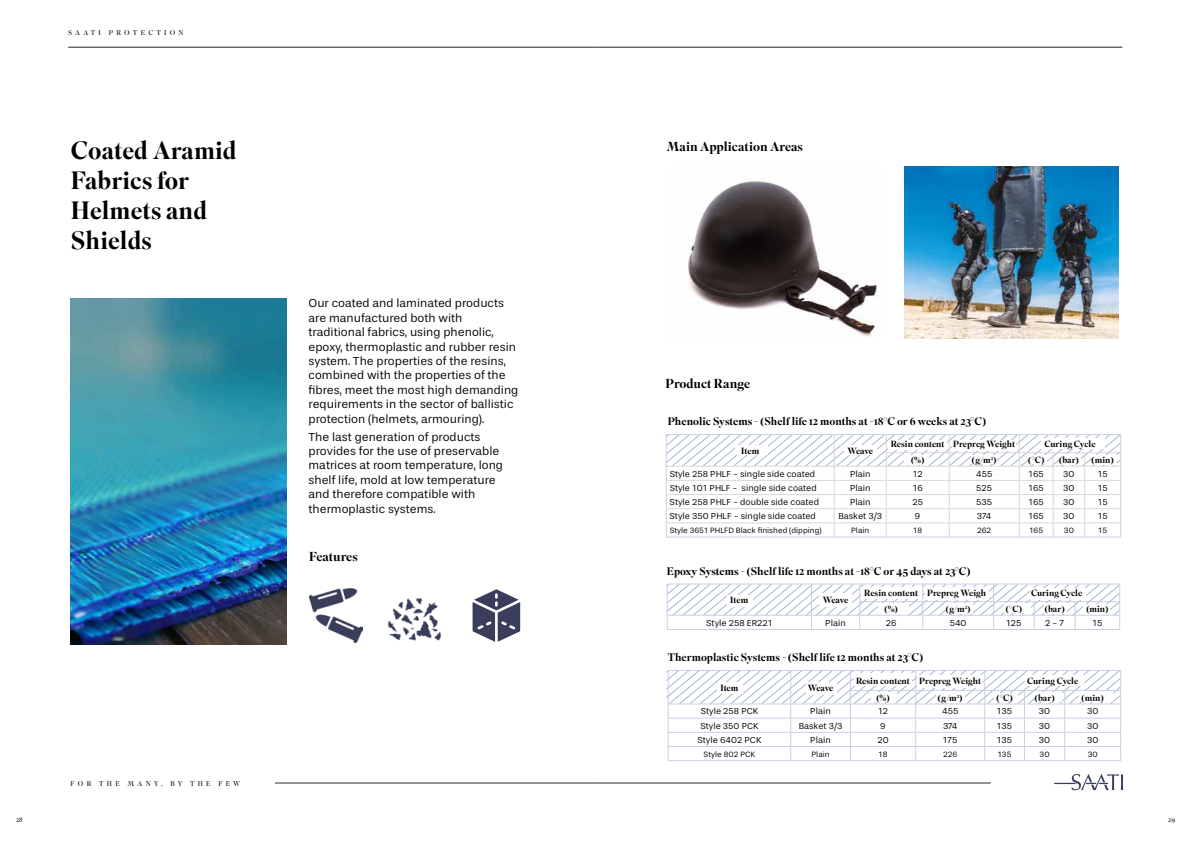
<style>
.page{position:relative;width:1191px;height:842px;background:#fff}
.page>*{position:absolute;margin:0;border:0;box-sizing:border-box;transform-origin:0 0}
.t1{font:500 25px/30px "Superior Title";color:#000}
.t2{font:500 13px "Superior Title";color:#000}
.t3{font:12px/14.4px "Stevie Sans";color:#000}
.t4{font:500 11px "Superior Title";color:#000}
.t5{font:9px "Stevie Sans";color:#000}
.t6{font:500 9px "Superior Title";color:#000}
.t7{font:8px "Stevie Sans";color:#000}
.t8{font:7px "Superior Title";letter-spacing:.465em;color:#282827}
.s1{color:#fff}
</style>
<div class="page">
<img style="left:309px;top:588px;width:53px;height:54px">
<img style="left:387px;top:598px;width:55px;height:43px">
<img style="left:904px;top:166px;width:214px;height:173px">
<img style="left:688px;top:181px;width:190px;height:156px">
<hr style="left:666px;top:434px;width:168px;height:1px;background:#cad0e4">
<hr style="left:834px;top:434px;width:52px;height:1px;background:#cad0e4">
<hr style="left:886px;top:434px;width:63px;height:1px;background:#cad0e4">
<hr style="left:949px;top:434px;width:70px;height:1px;background:#cad0e4">
<hr style="left:1019px;top:434px;width:34px;height:1px;background:#cad0e4">
<hr style="left:1053px;top:434px;width:31px;height:1px;background:#cad0e4">
<hr style="left:1084px;top:434px;width:37px;height:1px;background:#cad0e4">
<svg style="left:666px;top:435px;width:455px;height:102px"></svg>
<hr style="left:666px;top:537px;width:168px;height:1px;background:#cad0e4">
<hr style="left:834px;top:537px;width:52px;height:1px;background:#cad0e4">
<hr style="left:886px;top:537px;width:63px;height:1px;background:#cad0e4">
<hr style="left:949px;top:537px;width:70px;height:1px;background:#cad0e4">
<hr style="left:1019px;top:537px;width:34px;height:1px;background:#cad0e4">
<hr style="left:1053px;top:537px;width:31px;height:1px;background:#cad0e4">
<hr style="left:1084px;top:537px;width:37px;height:1px;background:#cad0e4">
<svg style="left:666px;top:670px;width:455px;height:90px"></svg>
<hr style="left:668px;top:760px;width:123px;height:1px;background:#cad0e4">
<hr style="left:791px;top:760px;width:59px;height:1px;background:#cad0e4">
<hr style="left:850px;top:760px;width:65px;height:1px;background:#cad0e4">
<hr style="left:915px;top:760px;width:69px;height:1px;background:#cad0e4">
<hr style="left:984px;top:760px;width:40px;height:1px;background:#cad0e4">
<hr style="left:1024px;top:760px;width:40px;height:1px;background:#cad0e4">
<hr style="left:1064px;top:760px;width:57px;height:1px;background:#cad0e4">
<svg style="left:666px;top:584px;width:454px;height:45px"></svg>
<hr style="left:667px;top:629px;width:144px;height:1px;background:#cad0e4">
<hr style="left:811px;top:629px;width:48px;height:1px;background:#cad0e4">
<hr style="left:859px;top:629px;width:63px;height:1px;background:#cad0e4">
<hr style="left:922px;top:629px;width:71px;height:1px;background:#cad0e4">
<hr style="left:993px;top:629px;width:41px;height:1px;background:#cad0e4">
<hr style="left:1034px;top:629px;width:41px;height:1px;background:#cad0e4">
<hr style="left:1075px;top:629px;width:45px;height:1px;background:#cad0e4">
<img style="left:71px;top:298px;width:215px;height:347px">
<svg style="left:472px;top:589px;width:48px;height:53px"></svg>
<hr style="left:595px;top:47px;width:527px;height:1px;background:#282827">
<hr style="left:68px;top:47px;width:527px;height:1px;background:#282827">
<hr style="left:595px;top:783px;width:396px;height:1px;background:#282827">
<hr style="left:275px;top:783px;width:320px;height:1px;background:#282827">
<svg style="left:1054px;top:774px;width:69px;height:16px"></svg>
<p class="t8" style="left:68px;top:28px;width:117px">SAATI PROTECTION</p>
<h1 class="t1" style="left:71px;top:136px;width:167px">Coated Aramid<br>Fabrics for<br>Helmets and<br>Shields</h1>
<p class="t3" style="left:308px;top:296px;width:211px">Our coated and laminated products are manufactured both with traditional fabrics, using phenolic, epoxy, thermoplastic and rubber resin system. The properties of the resins, combined with the properties of the fibres, meet the most high demanding requirements in the sector of ballistic protection (helmets, armouring).</p>
<p class="t3" style="left:308px;top:429px;width:196px">The last generation of products provides for the use of preservable matrices at room temperature, long shelf life, mold at low temperature and therefore compatible with thermoplastic systems.</p>
<p class="t2" style="left:309px;top:548px;width:50px">Features</p>
<p class="t8" style="left:70px;top:779px;width:171px">FOR THE MANY, BY THE FEW</p>
<p class="t2" style="left:666px;top:139px;width:138px">Main Application Areas</p>
<p class="t2" style="left:665px;top:376px;width:86px">Product Range</p>
<p class="t4" style="left:668px;top:415px;width:320px">Phenolic Systems - (Shelf life 12 months at -18°C or 6 weeks at 23°C)</p>
<p class="t6" style="left:741px;top:445px;width:20px">Item</p>
<p class="t6" style="left:847px;top:445px;width:27px">Weave</p>
<p class="t6" style="left:890px;top:438px;width:126px">Resin content Prepreg Weight</p>
<p class="t6" style="left:1044px;top:438px;width:53px">Curing Cycle</p>
<p class="t6" style="left:911px;top:454px;width:15px">(%)</p>
<p class="t6" style="left:972px;top:454px;width:26px">(g/m<sup>2</sup>)</p>
<p class="t6" style="left:1028px;top:454px;width:17px">(°C)</p>
<p class="t6" style="left:1059px;top:454px;width:21px">(bar)</p>
<p class="t6" style="left:1091px;top:454px;width:24px">(min)</p>
<p class="t5" style="left:669px;top:468px;width:147px">Style 258 PHLF - single side coated</p>
<p class="t5" style="left:850px;top:468px;width:22px">Plain</p>
<p class="t5" style="left:912px;top:468px;width:11px">12</p>
<p class="t5" style="left:976px;top:468px;width:18px">455</p>
<p class="t5" style="left:1028px;top:468px;width:17px">165</p>
<p class="t5" style="left:1063px;top:468px;width:13px">30</p>
<p class="t5" style="left:1097px;top:468px;width:11px">15</p>
<p class="t5" style="left:669px;top:483px;width:149px">Style 101 PHLF - single side coated</p>
<p class="t5" style="left:850px;top:483px;width:22px">Plain</p>
<p class="t5" style="left:912px;top:483px;width:12px">16</p>
<p class="t5" style="left:976px;top:483px;width:17px">525</p>
<p class="t5" style="left:1028px;top:483px;width:17px">165</p>
<p class="t5" style="left:1063px;top:483px;width:13px">30</p>
<p class="t5" style="left:1097px;top:483px;width:11px">15</p>
<p class="t5" style="left:669px;top:497px;width:151px">Style 258 PHLF - double side coated</p>
<p class="t5" style="left:850px;top:497px;width:22px">Plain</p>
<p class="t5" style="left:912px;top:497px;width:12px">25</p>
<p class="t5" style="left:976px;top:497px;width:17px">535</p>
<p class="t5" style="left:1028px;top:497px;width:17px">165</p>
<p class="t5" style="left:1063px;top:497px;width:13px">30</p>
<p class="t5" style="left:1097px;top:497px;width:11px">15</p>
<p class="t5" style="left:669px;top:511px;width:148px">Style 350 PHLF - single side coated</p>
<p class="t5" style="left:838px;top:511px;width:45px">Basket 3/3</p>
<p class="t5" style="left:915px;top:511px;width:7px">9</p>
<p class="t5" style="left:977px;top:511px;width:16px">374</p>
<p class="t5" style="left:1028px;top:511px;width:17px">165</p>
<p class="t5" style="left:1063px;top:511px;width:13px">30</p>
<p class="t5" style="left:1097px;top:511px;width:11px">15</p>
<p class="t7" style="left:669px;top:526px;width:153px">Style 3651 PHLFD Black finished (dipping)</p>
<p class="t7" style="left:851px;top:526px;width:20px">Plain</p>
<p class="t7" style="left:913px;top:526px;width:10px">18</p>
<p class="t7" style="left:977px;top:526px;width:16px">262</p>
<p class="t7" style="left:1029px;top:526px;width:15px">165</p>
<p class="t7" style="left:1064px;top:526px;width:12px">30</p>
<p class="t7" style="left:1098px;top:526px;width:10px">15</p>
<p class="t4" style="left:667px;top:565px;width:305px">Epoxy Systems - (Shelf life 12 months at -18°C or 45 days at 23°C)</p>
<p class="t6" style="left:730px;top:594px;width:20px">Item</p>
<p class="t6" style="left:822px;top:594px;width:27px">Weave</p>
<p class="t6" style="left:864px;top:587px;width:126px">Resin content Prepreg Weigh<span class="s1">t</span></p>
<p class="t6" style="left:1031px;top:587px;width:53px">Curing Cycle</p>
<p class="t6" style="left:884px;top:603px;width:15px">(%)</p>
<p class="t6" style="left:946px;top:603px;width:26px">(g/m<sup>2</sup>)</p>
<p class="t6" style="left:1006px;top:603px;width:17px">(°C)</p>
<p class="t6" style="left:1044px;top:603px;width:21px">(bar)</p>
<p class="t6" style="left:1086px;top:603px;width:24px">(min)</p>
<p class="t5" style="left:706px;top:617px;width:67px">Style 258 ER221</p>
<p class="t5" style="left:825px;top:617px;width:22px">Plain</p>
<p class="t5" style="left:885px;top:617px;width:12px">26</p>
<p class="t5" style="left:949px;top:617px;width:18px">540</p>
<p class="t5" style="left:1006px;top:617px;width:17px">125</p>
<p class="t5" style="left:1045px;top:617px;width:21px">2 - 7</p>
<p class="t5" style="left:1092px;top:617px;width:11px">15</p>
<p class="t4" style="left:668px;top:651px;width:257px">Thermoplastic Systems - (Shelf life 12 months at 23°C)</p>
<p class="t6" style="left:720px;top:682px;width:20px">Item</p>
<p class="t6" style="left:807px;top:682px;width:27px">Weave</p>
<p class="t6" style="left:856px;top:675px;width:127px">Resin content Prepreg Weight</p>
<p class="t6" style="left:1027px;top:675px;width:53px">Curing Cycle</p>
<p class="t6" style="left:876px;top:692px;width:15px">(%)</p>
<p class="t6" style="left:938px;top:692px;width:26px">(g/m<sup>2</sup>)</p>
<p class="t6" style="left:996px;top:692px;width:17px">(°C)</p>
<p class="t6" style="left:1034px;top:692px;width:21px">(bar)</p>
<p class="t6" style="left:1081px;top:692px;width:24px">(min)</p>
<p class="t5" style="left:700px;top:706px;width:59px">Style 258 PCK</p>
<p class="t5" style="left:810px;top:706px;width:22px">Plain</p>
<p class="t5" style="left:878px;top:706px;width:11px">12</p>
<p class="t5" style="left:942px;top:706px;width:18px">455</p>
<p class="t5" style="left:997px;top:706px;width:17px">135</p>
<p class="t5" style="left:1039px;top:706px;width:13px">30</p>
<p class="t5" style="left:1087px;top:706px;width:13px">30</p>
<p class="t5" style="left:700px;top:720px;width:60px">Style 350 PCK</p>
<p class="t5" style="left:798px;top:720px;width:45px">Basket 3/3</p>
<p class="t5" style="left:880px;top:720px;width:7px">9</p>
<p class="t5" style="left:943px;top:720px;width:16px">374</p>
<p class="t5" style="left:997px;top:720px;width:17px">135</p>
<p class="t5" style="left:1039px;top:720px;width:13px">30</p>
<p class="t5" style="left:1087px;top:720px;width:13px">30</p>
<p class="t5" style="left:697px;top:735px;width:65px">Style 6402 PCK</p>
<p class="t5" style="left:810px;top:735px;width:22px">Plain</p>
<p class="t5" style="left:877px;top:735px;width:13px">20</p>
<p class="t5" style="left:943px;top:735px;width:16px">175</p>
<p class="t5" style="left:997px;top:735px;width:17px">135</p>
<p class="t5" style="left:1039px;top:735px;width:13px">30</p>
<p class="t5" style="left:1087px;top:735px;width:13px">30</p>
<p class="t7" style="left:703px;top:749px;width:53px">Style 802 PCK</p>
<p class="t7" style="left:811px;top:749px;width:20px">Plain</p>
<p class="t7" style="left:878px;top:749px;width:10px">18</p>
<p class="t7" style="left:943px;top:749px;width:16px">226</p>
<p class="t7" style="left:997px;top:749px;width:15px">135</p>
<p class="t7" style="left:1039px;top:749px;width:12px">30</p>
<p class="t7" style="left:1087px;top:749px;width:12px">30</p>
<p class="t8" style="left:16px;top:815px;width:8px">28</p>
<p class="t8" style="left:1168px;top:815px;width:8px">29</p>
</div>
